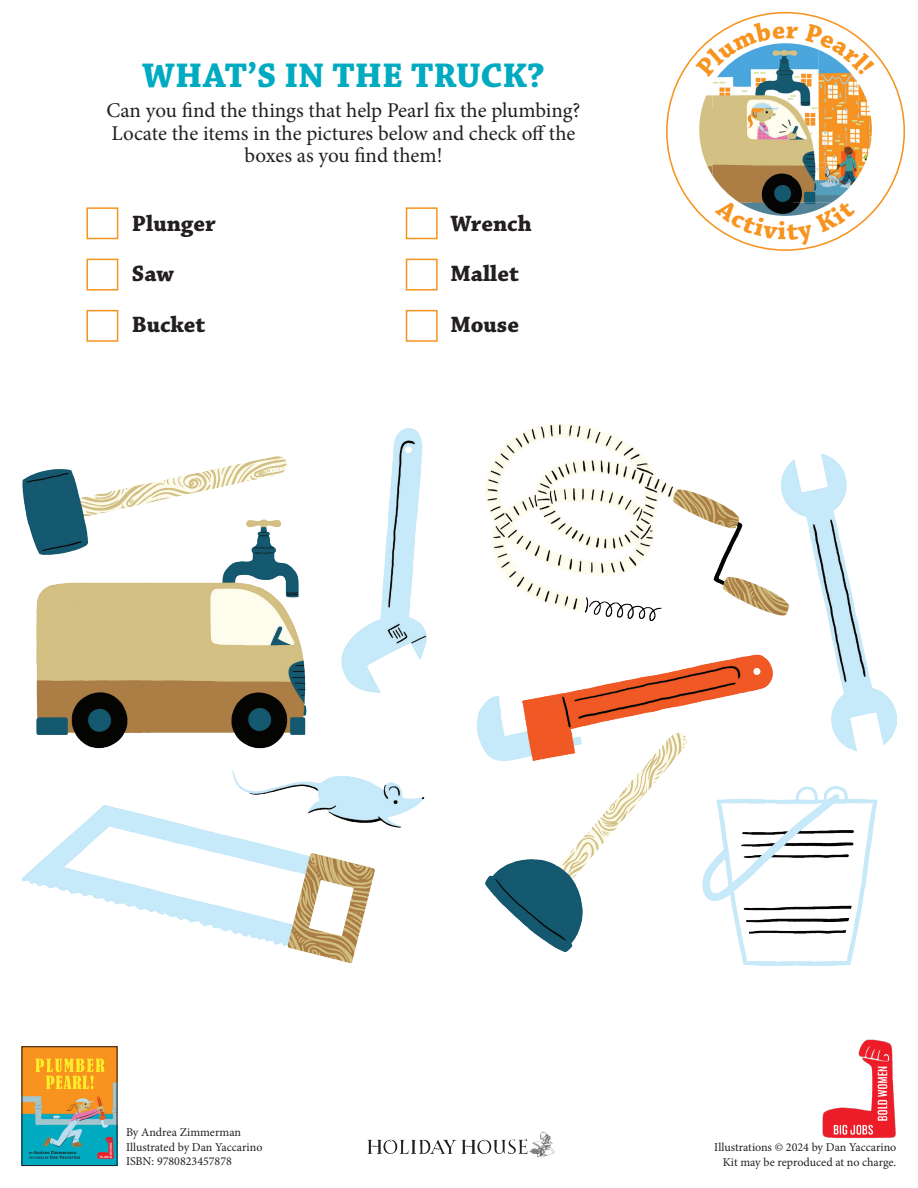
<style>
.page{position:relative;width:918px;height:1188px;background:#fff}
.page>*{position:absolute;margin:0;border:0;box-sizing:border-box;transform-origin:0 0}
.t1{font:700 36px "Chaparral Pro";letter-spacing:.005em;color:#00abc1}
.t2{font:700 23.4px "Chaparral Pro";color:#231f20}
.t3{font:21px/22.6px "Minion Pro";letter-spacing:-.005em;color:#231f20;text-align:center}
.t4{font:12px/14.4px "Minion Pro";color:#231f20;text-align:right}
</style>
<div class="page">
<img style="left:367px;top:1131px;width:188px;height:27px">
<img style="left:739px;top:44px;width:80px;height:119px">
<img style="left:819px;top:76px;width:13px;height:87px">
<img style="left:713px;top:77px;width:26px;height:86px">
<img style="left:832px;top:76px;width:27px;height:87px">
<img style="left:699px;top:95px;width:14px;height:80px">
<img style="left:859px;top:84px;width:13px;height:91px">
<img style="left:712px;top:163px;width:147px;height:35px">
<img style="left:24px;top:1048px;width:91px;height:116px">
<div style="left:22px;top:1046px;width:95px;height:120px;border:1px solid #231f20"></div>
<img style="left:822px;top:1039px;width:74px;height:100px">
<div style="left:86px;top:207px;width:32px;height:32px;background:#fff;border:2px solid #f7931f"></div>
<div style="left:406px;top:207px;width:32px;height:32px;background:#fff;border:2px solid #f7931f"></div>
<div style="left:86px;top:259px;width:32px;height:32px;background:#fff;border:2px solid #f7931f"></div>
<div style="left:406px;top:259px;width:32px;height:32px;background:#fff;border:2px solid #f7931f"></div>
<div style="left:86px;top:310px;width:32px;height:32px;background:#fff;border:2px solid #f7931f"></div>
<div style="left:406px;top:310px;width:32px;height:32px;background:#fff;border:2px solid #f7931f"></div>
<img style="left:21px;top:424px;width:875px;height:541px">
<svg style="left:696px;top:21px;width:102px;height:56px"></svg>
<svg style="left:805px;top:23px;width:70px;height:53px"></svg>
<svg style="left:715px;top:198px;width:141px;height:47px"></svg>
<p class="t1" style="left:142px;top:54px;width:404px">WHAT’S IN THE TRUCK?</p>
<p class="t3" style="left:106px;top:99px;width:476px">Can you find the things that help Pearl fix the plumbing?</p>
<p class="t3" style="left:112px;top:122px;width:465px">Locate the items in the pictures below and check off the boxes as you find them!</p>
<p class="t2" style="left:132px;top:210px;width:85px">Plunger</p>
<p class="t2" style="left:132px;top:260px;width:44px">Saw</p>
<p class="t2" style="left:132px;top:310px;width:75px">Bucket</p>
<p class="t2" style="left:450px;top:210px;width:83px">Wrench</p>
<p class="t2" style="left:450px;top:260px;width:70px">Mallet</p>
<p class="t2" style="left:450px;top:310px;width:70px">Mouse</p>
<p class="t4" style="left:126px;top:1125px;width:138px;text-align:left">By Andrea Zimmerman<br>Illustrated by Dan Yaccarino<br>ISBN: 9780823457878</p>
<p class="t4" style="left:714px;top:1140px;width:184px">Illustrations © 2024 by Dan Yaccarino<br>Kit may be reproduced at no charge.</p>
</div>
